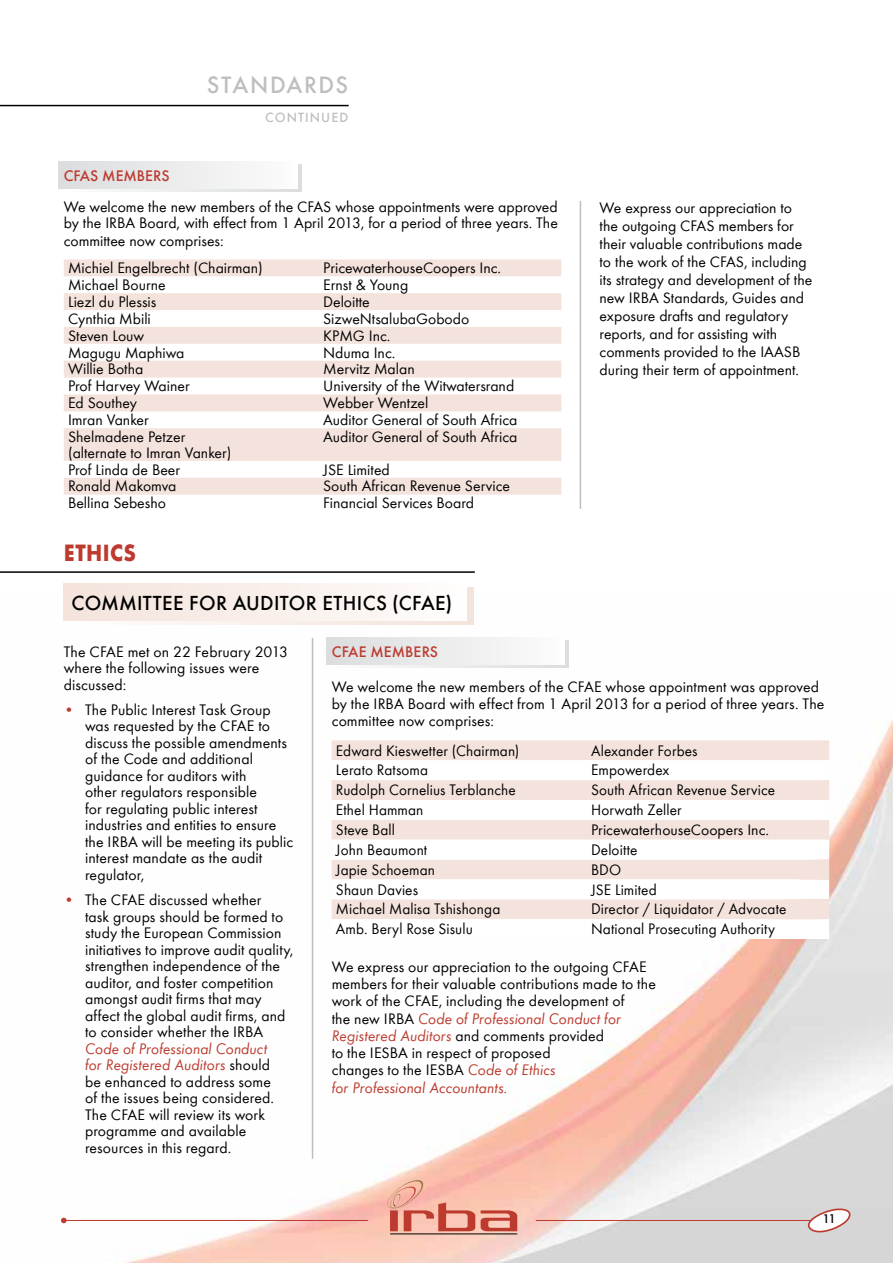
<style>
.page{position:relative;width:893px;height:1263px;background:#fff}
.page>*{position:absolute;margin:0;border:0;box-sizing:border-box;transform-origin:0 0}
.t1{font:500 24.45px "Futura T";color:#bcbec0}
.t2{font:700 24.45px "Futura T";color:#bc3a2e;scale:.9 1}
.t3{font:500 21px "Futura T";letter-spacing:.015em;color:#000}
.t4{font:15.75px/16.5px "Futura T";letter-spacing:.005em;color:#000}
.t5{font:500 15.75px "Futura T";color:#bc3a2e}
.t6{font:500 13.8px "Futura T";letter-spacing:.08em;color:#bcbec0}
.t7{font:500 13.05px "Futura T";color:#000}
.s1{color:#bc3a2e}
.s2{font-style:italic;color:#bc3a2e}
</style>
<div class="page">
<img style="left:63px;top:593px;width:830px;height:670px">
<hr style="left:536px;top:1220px;width:277px;height:1px;background:#bc3a2e">
<hr style="left:64px;top:1220px;width:304px;height:1px;background:#bc3a2e">
<svg style="left:61px;top:1218px;width:6px;height:5px"></svg>
<hr style="left:390px;top:1233px;width:127px;height:1px;background:#000">
<svg style="left:379px;top:1179px;width:96px;height:52px;background:#eca494"></svg>
<svg style="left:481px;top:1210px;width:36px;height:21px"></svg>
<svg style="left:799px;top:1208px;width:54px;height:27px"></svg>
<hr style="left:0;top:105px;width:349px;height:1px;background:#000">
<svg style="left:117px;top:164px;width:184px;height:27px"></svg>
<div style="left:59px;top:162px;width:238px;height:27px;background:linear-gradient(to right,#dbddde,#fcfcfc)"></div>
<hr style="left:580px;top:201px;width:1px;height:308px;background:#bcbec0">
<svg style="left:64px;top:259px;width:497px;height:236px;fill:#f4e3dc"></svg>
<hr style="left:312px;top:638px;width:1px;height:521px;background:#bcbec0">
<hr style="left:0;top:571px;width:475px;height:2px;background:#000">
<svg style="left:330px;top:641px;width:238px;height:27px"></svg>
<div style="left:326px;top:638px;width:238px;height:27px;background:linear-gradient(to right,#dbdcde,#fcfcfc)"></div>
<div style="left:332px;top:740px;width:497px;height:20px;background:#f4e3dc"></div>
<svg style="left:332px;top:760px;width:497px;height:179px"></svg>
<div style="left:71px;top:587px;width:402px;height:37px;background:linear-gradient(to right,#fffdfc,#f3e3db)"></div>
<div style="left:64px;top:584px;width:403px;height:37px;background:linear-gradient(to right,#f3e3db,#fffdfc)"></div>
<h1 class="t1" style="left:207px;top:70px;width:139px">STANDARDS</h1>
<p class="t6" style="left:265px;top:109px;width:85px">CONTI NUED</p>
<p class="t5" style="left:64px;top:166px;width:107px">CFAS MEMBERS</p>
<p class="t4" style="left:64px;top:199px;width:496px;line-height:15.8px">We welcome the new members of the CFAS whose appointments were approved by the IRBA Board, with effect from 1 April 2013, for a period of three years. The</p>
<p class="t4" style="left:64px;top:232px;width:161px">committee now comprises:</p>
<p class="t4" style="left:68px;top:259px;width:196px">Michiel Engelbrecht (Chairman)</p>
<p class="t4" style="left:323px;top:259px;width:180px">PricewaterhouseCoopers Inc.</p>
<p class="t4" style="left:68px;top:276px;width:99px">Michael Bourne</p>
<p class="t4" style="left:323px;top:276px;width:87px">Ernst &amp; Young</p>
<p class="t4" style="left:68px;top:293px;width:90px">Liezl du Plessis</p>
<p class="t4" style="left:323px;top:293px;width:48px">Deloitte</p>
<p class="t4" style="left:68px;top:310px;width:84px">Cynthia Mbili</p>
<p class="t4" style="left:323px;top:310px;width:148px">SizweNtsalubaGobodo</p>
<p class="t4" style="left:68px;top:327px;width:78px">Steven Louw</p>
<p class="t4" style="left:323px;top:327px;width:69px">KPMG Inc.</p>
<p class="t4" style="left:68px;top:344px;width:118px">Magugu Maphiwa</p>
<p class="t4" style="left:323px;top:344px;width:74px">Nduma Inc.</p>
<p class="t4" style="left:68px;top:361px;width:77px">Willie Botha</p>
<p class="t4" style="left:323px;top:361px;width:93px">Mervitz Malan</p>
<p class="t4" style="left:68px;top:378px;width:123px">Prof Harvey Wainer</p>
<p class="t4" style="left:323px;top:378px;width:193px">University of the Witwatersrand</p>
<p class="t4" style="left:68px;top:395px;width:70px">Ed Southey</p>
<p class="t4" style="left:323px;top:395px;width:107px">Webber Wentzel</p>
<p class="t4" style="left:68px;top:411px;width:82px">Imran Vanker</p>
<p class="t4" style="left:323px;top:411px;width:196px">Auditor General of South Africa</p>
<p class="t4" style="left:68px;top:429px;width:165px;line-height:15.8px">Shelmadene Petzer (alternate to Imran Vanker)</p>
<p class="t4" style="left:323px;top:428px;width:196px">Auditor General of South Africa</p>
<p class="t4" style="left:68px;top:461px;width:114px">Prof Linda de Beer</p>
<p class="t4" style="left:323px;top:461px;width:68px">JSE Limited</p>
<p class="t4" style="left:68px;top:478px;width:110px">Ronald Makomva</p>
<p class="t4" style="left:323px;top:478px;width:189px">South African Revenue Service</p>
<p class="t4" style="left:68px;top:495px;width:99px">Bellina Sebesho</p>
<p class="t4" style="left:323px;top:495px;width:152px">Financial Services Board</p>
<h1 class="t2" style="left:64px;top:538px;width:56px">ETHICS</h1>
<h2 class="t3" style="left:72px;top:590px;width:382px">COMMITTEE FOR AUDITOR ETHICS (CFAE)</h2>
<p class="t4" style="left:600px;top:198px;width:214px;line-height:18px">We express our appreciation to the outgoing CFAS members for their valuable contributions made to the work of the CFAS, including its strategy and development of the new IRBA Standards, Guides and exposure drafts and regulatory reports, and for assisting with comments provided to the IAASB during their term of appointment.</p>
<p class="t4" style="left:64px;top:643px;width:226px">The CFAE met on 22 February 2013 where the following issues were discussed:</p>
<p class="t4" style="left:85px;top:701px;width:210px;text-indent:-21px"><span class="s1">•</span> The Public Interest Task Group was requested by the CFAE to discuss the possible amendments of the Code and additional guidance for auditors with<br>other regulators responsible<br>for regulating public interest industries and entities to ensure the IRBA will be meeting its public interest mandate as the audit regulator,</p>
<p class="t4" style="left:85px;top:891px;width:210px;text-indent:-21px"><span class="s1">•</span> The CFAE discussed whether<br>task groups should be formed to study the European Commission initiatives to improve audit quality, strengthen independence of the auditor, and foster competition amongst audit firms that may affect the global audit firms, and to consider whether the IRBA</p>
<p class="t4" style="left:85px;top:1040px;width:191px"><span class="s2">Code of Professional Conduct for Registered Auditors</span> should be enhanced to address some of the issues being considered.<br>The CFAE will review its work programme and available resources in this regard.</p>
<p class="t5" style="left:332px;top:643px;width:108px">CFAE MEMBERS</p>
<p class="t4" style="left:332px;top:677px;width:494px;line-height:17.2px">We welcome the new members of the CFAE whose appointment was approved by the IRBA Board with effect from 1 April 2013 for a period of three years. The committee now comprises:</p>
<p class="t4" style="left:336px;top:742px;width:185px">Edward Kieswetter (Chairman)</p>
<p class="t4" style="left:591px;top:742px;width:108px">Alexander Forbes</p>
<p class="t4" style="left:336px;top:762px;width:94px">Lerato Ratsoma</p>
<p class="t4" style="left:591px;top:762px;width:80px">Empowerdex</p>
<p class="t4" style="left:336px;top:782px;width:181px">Rudolph Cornelius Terblanche</p>
<p class="t4" style="left:591px;top:782px;width:186px">South African Revenue Service</p>
<p class="t4" style="left:336px;top:801px;width:89px">Ethel Hamman</p>
<p class="t4" style="left:591px;top:801px;width:92px">Horwath Zeller</p>
<p class="t4" style="left:336px;top:821px;width:61px">Steve Ball</p>
<p class="t4" style="left:591px;top:821px;width:180px">PricewaterhouseCoopers Inc.</p>
<p class="t4" style="left:336px;top:841px;width:93px">John Beaumont</p>
<p class="t4" style="left:591px;top:841px;width:48px">Deloitte</p>
<p class="t4" style="left:336px;top:861px;width:100px">Japie Schoeman</p>
<p class="t4" style="left:591px;top:861px;width:32px">BDO</p>
<p class="t4" style="left:336px;top:881px;width:84px">Shaun Davies</p>
<p class="t4" style="left:591px;top:881px;width:67px">JSE Limited</p>
<p class="t4" style="left:336px;top:901px;width:166px">Michael Malisa Tshishonga</p>
<p class="t4" style="left:591px;top:901px;width:197px">Director / Liquidator / Advocate</p>
<p class="t4" style="left:336px;top:921px;width:138px">Amb. Beryl Rose Sisulu</p>
<p class="t4" style="left:591px;top:921px;width:186px">National Prosecuting Authority</p>
<p class="t4" style="left:332px;top:958px;width:326px;line-height:17.2px">We express our appreciation to the outgoing CFAE members for their valuable contributions made to the work of the CFAE, including the development of<br>the new IRBA <span class="s2">Code of Professional Conduct for Registered Auditors</span> and comments provided<br>to the IESBA in respect of proposed<br>changes to the IESBA <span class="s2">Code of Ethics<br>for Professional Accountants.</span></p>
<p class="t7" style="left:823px;top:1210px;width:15px">11</p>
</div>
